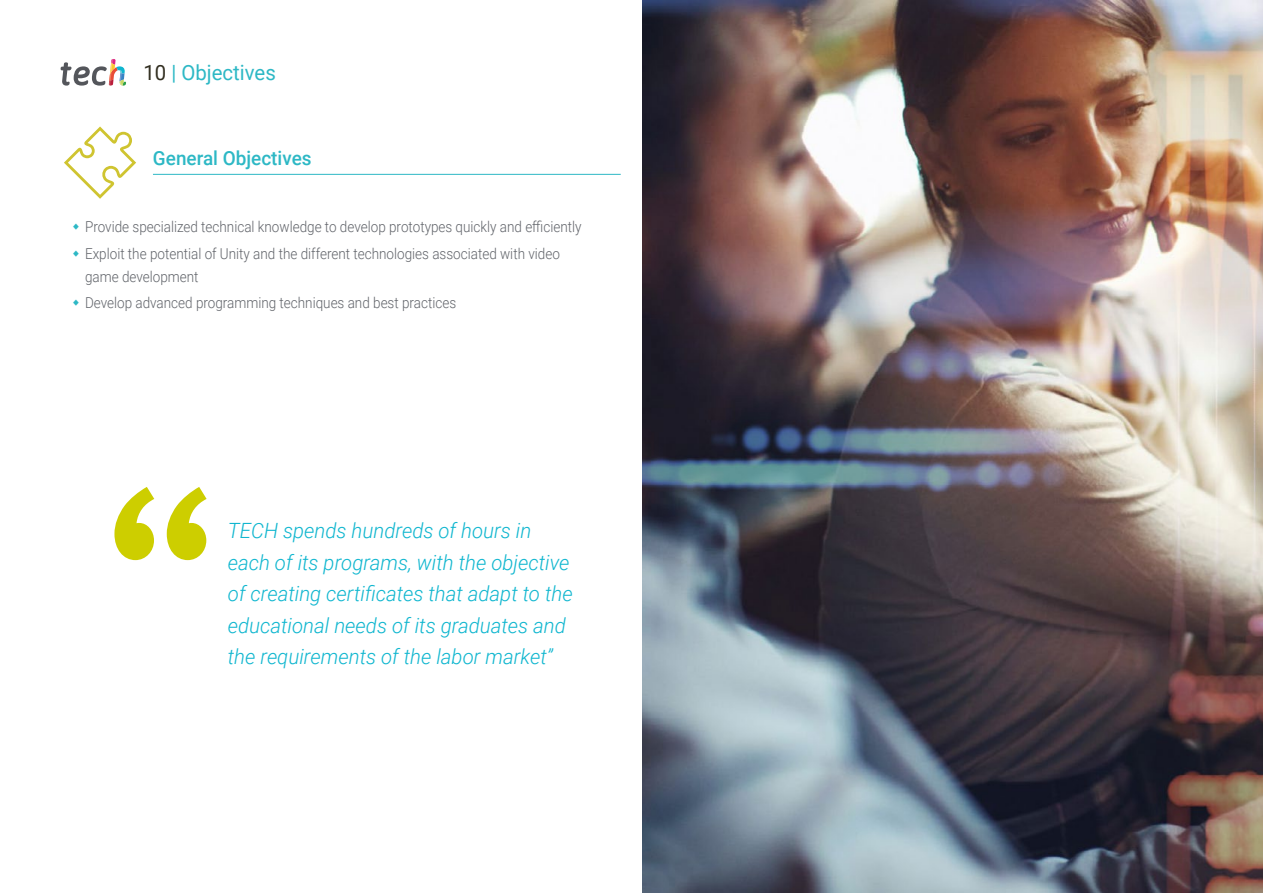
<style>
.page{position:relative;width:1263px;height:893px;background:#fff}
.page>*{position:absolute;margin:0;border:0;box-sizing:border-box;transform-origin:0 0}
.t1{font:italic 300 21px/31.5px "Roboto";color:#0fb6cf}
.t2{font:21px "Roboto";color:#2db8c5}
.t3{font:500 19.5px "Roboto";color:#2db8c5}
.t4{font:300 15px/26.7px "Roboto";color:#61646a;scale:.9 1}
.s1{color:#312e20}
</style>
<div class="page">
<svg style="left:64px;top:126px;width:72px;height:73px"></svg>
<img style="left:642px;top:0;width:621px;height:893px">
<svg style="left:61px;top:59px;width:65px;height:27px"></svg>
<svg style="left:114px;top:487px;width:93px;height:73px"></svg>
<hr style="left:153px;top:174px;width:468px;height:1px;background:#2db8c5">
<h1 class="t2" style="left:144px;top:57px;width:134px"><span class="s1">10</span> | Objectives</h1>
<h2 class="t3" style="left:153px;top:145px;width:160px">General Objectives</h2>
<p class="t4" style="left:85px;top:213px;width:553px">Provide specialized technical knowledge to develop prototypes quickly and efficiently<br>Exploit the potential of Unity and the different technologies associated with video</p>
<p class="t4" style="left:85px;top:262px;width:414px">game development<br>Develop advanced programming techniques and best practices</p>
<h1 class="t1" style="left:228px;top:514px;width:346px">TECH spends hundreds of hours in each of its programs, with the objective of creating certificates that adapt to the educational needs of its graduates and the requirements of the labor market”</h1>
</div>
